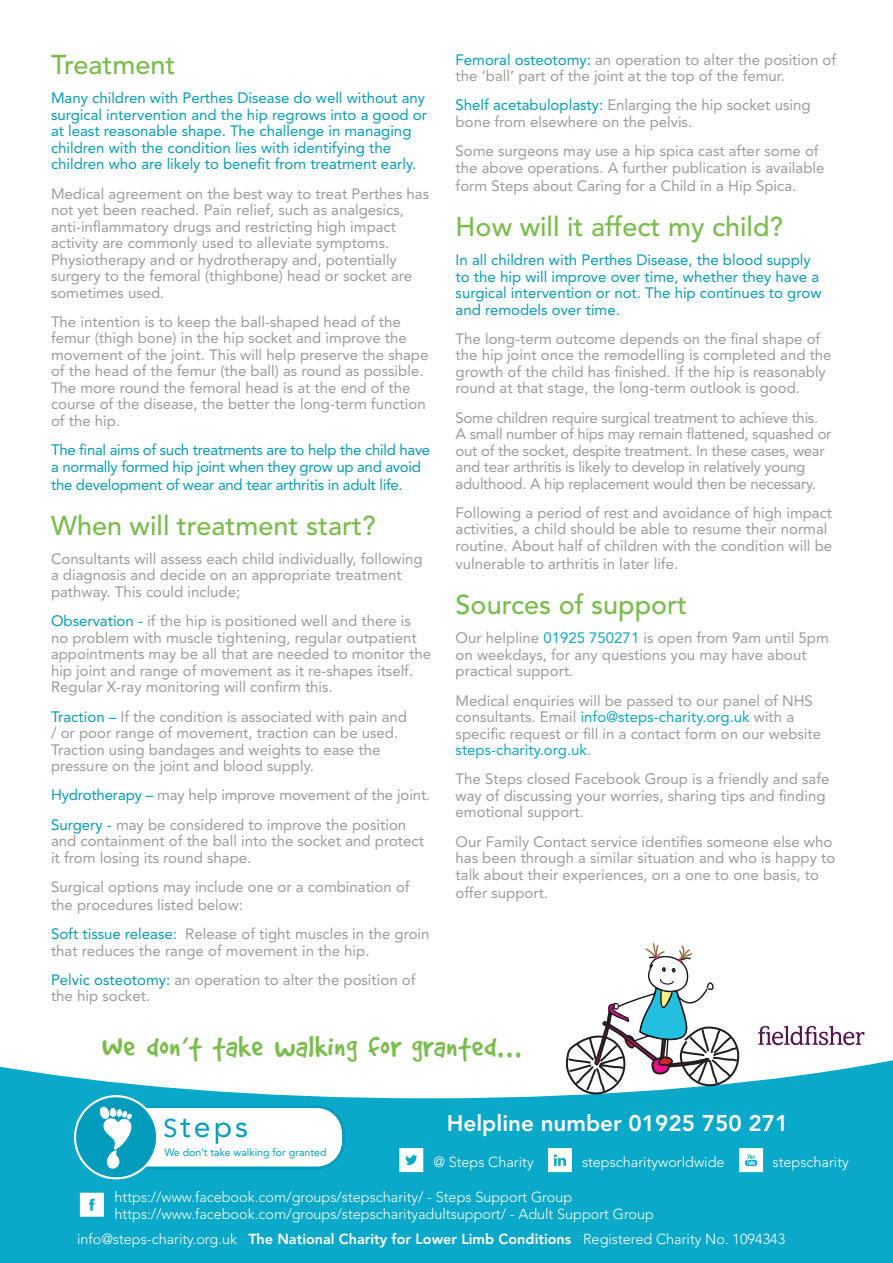
<style>
.page{position:relative;width:893px;height:1263px;background:#fff}
.page>*{position:absolute;margin:0;border:0;box-sizing:border-box;transform-origin:0 0}
.t1{font:33px "Toddler";color:#79bd4c}
.t2{font:30.3px "Avenir";color:#049cbd}
.t3{font:500 27px "Avenir";color:#79bd4c}
.t4{font:800 22.5px "Avenir";color:#fff}
.t5{font:15px/16.5px "Avenir";color:#9d9b98}
.t6{font:15px/16.5px "Avenir";color:#049cbd}
.t7{font:15px/16.5px "Avenir";letter-spacing:-.02em;color:#9d9b98}
.t8{font:15px/16.5px "Avenir";letter-spacing:-.02em;color:#049cbd}
.t9{font:300 14.4px/17.4px "Avenir";color:#fff}
.t10{font:10.65px "Avenir";color:#049cbd}
.s1{color:#049cbd}
.s2{color:#0aa8c9}
.s3{font-size:25.35px}
.s4{font-weight:800}
</style>
<div class="page">
<svg style="left:0;top:1060px;width:893px;height:203px;background:#28b2cf"></svg>
<div style="left:86px;top:1107px;width:256px;height:61px;background:#fff;border-radius:27px"></div>
<div style="left:86px;top:1105px;width:259px;height:64px;border:3px solid #049cbd;border-radius:27px"></div>
<div style="left:75px;top:1096px;width:82px;height:82px;background:#049cbd;border-radius:50%"></div>
<div style="left:74px;top:1095px;width:84px;height:84px;border:2px solid #fff;border-radius:50%"></div>
<svg style="left:99px;top:1107px;width:33px;height:61px"></svg>
<svg style="left:565px;top:943px;width:183px;height:155px"></svg>
<svg style="left:758px;top:1026px;width:106px;height:19px"></svg>
<svg style="left:80px;top:1193px;width:24px;height:24px"></svg>
<svg style="left:399px;top:1148px;width:24px;height:24px"></svg>
<svg style="left:548px;top:1148px;width:24px;height:24px"></svg>
<svg style="left:739px;top:1148px;width:24px;height:24px"></svg>
<h3 class="t3" style="left:51px;top:49px;width:126px">Treatment</h3>
<p class="t6" style="left:51px;top:90px;width:378px">Many children with Perthes Disease do well without any surgical intervention and the hip regrows into a good or at least reasonable shape. The challenge in managing children with the condition lies with identifying the children who are likely to benefit from treatment early.</p>
<p class="t5" style="left:51px;top:185px;width:380px">Medical agreement on the best way to treat Perthes has not yet been reached. Pain relief, such as analgesics, anti-inflammatory drugs and restricting high impact activity are commonly used to alleviate symptoms.<br>Physiotherapy and or hydrotherapy and, potentially surgery to the femoral (thighbone) head or socket are sometimes used.</p>
<p class="t5" style="left:51px;top:313px;width:379px">The intention is to keep the ball-shaped head of the femur (thigh bone) in the hip socket and improve the movement of the joint. This will help preserve the shape of the head of the femur (the ball) as round as possible.<br>The more round the femoral head is at the end of the course of the disease, the better the long-term function of the hip.</p>
<p class="t8" style="left:51px;top:442px;width:381px">The final aims of such treatments are to help the child have a normally formed hip joint when they grow up and avoid</p>
<p class="t8" style="left:51px;top:476px;width:353px">the development of wear and tear arthritis in adult life.</p>
<h3 class="t3" style="left:51px;top:510px;width:326px">When will treatment start?</h3>
<p class="t5" style="left:51px;top:551px;width:373px">Consultants will assess each child individually, following a diagnosis and decide on an appropriate treatment pathway. This could include;</p>
<p class="t5" style="left:51px;top:613px;width:381px"><span class="s1">Observation -</span> if the hip is positioned well and there is no problem with muscle tightening, regular outpatient appointments may be all that are needed to monitor the hip joint and range of movement as it re-shapes itself.<br>Regular X-ray monitoring will confirm this.</p>
<p class="t5" style="left:51px;top:708px;width:358px"><span class="s1">Traction –</span> If the condition is associated with pain and / or poor range of movement, traction can be used.<br>Traction using bandages and weights to ease the pressure on the joint and blood supply.</p>
<p class="t5" style="left:51px;top:780px;width:381px;line-height:29.2px"><span class="s1">Hydrotherapy –</span> may help improve movement of the joint.<br><span class="s1">Surgery -</span> may be considered to improve the position</p>
<p class="t5" style="left:51px;top:833px;width:375px">and containment of the ball into the socket and protect it from losing its round shape.</p>
<p class="t5" style="left:51px;top:878px;width:360px;line-height:18px">Surgical options may include one or a combination of the procedures listed below:</p>
<p class="t5" style="left:51px;top:926px;width:380px"><span class="s1">Soft tissue release:</span> Release of tight muscles in the groin that reduces the range of movement in the hip.</p>
<p class="t5" style="left:51px;top:971px;width:366px"><span class="s1">Pelvic osteotomy:</span> an operation to alter the position of the hip socket.</p>
<p class="t5" style="left:456px;top:51px;width:382px"><span class="s1">Femoral osteotomy:</span> an operation to alter the position of the ‘ball’ part of the joint at the top of the femur.</p>
<p class="t5" style="left:456px;top:97px;width:356px"><span class="s1">Shelf acetabuloplasty:</span> Enlarging the hip socket using bone from elsewhere on the pelvis.</p>
<p class="t5" style="left:456px;top:143px;width:370px">Some surgeons may use a hip spica cast after some of the above operations. A further publication is available</p>
<p class="t5" style="left:456px;top:177px;width:342px">form Steps about Caring for a Child in a Hip Spica.</p>
<h3 class="t3" style="left:456px;top:211px;width:329px">How will it affect my child?</h3>
<p class="t6" style="left:456px;top:252px;width:367px">In all children with Perthes Disease, the blood supply to the hip will improve over time, whether they have a surgical intervention or not. The hip continues to grow and remodels over time.</p>
<p class="t5" style="left:456px;top:330px;width:378px">The long-term outcome depends on the final shape of the hip joint once the remodelling is completed and the growth of the child has finished. If the hip is reasonably round at that stage, the long-term outlook is good.</p>
<p class="t7" style="left:456px;top:409px;width:377px">Some children require surgical treatment to achieve this.<br>A small number of hips may remain flattened, squashed or out of the socket, despite treatment. In these cases, wear and tear arthritis is likely to develop in relatively young adulthood. A hip replacement would then be necessary.</p>
<p class="t5" style="left:456px;top:504px;width:378px">Following a period of rest and avoidance of high impact activities, a child should be able to resume their normal routine. About half of children with the condition will be</p>
<p class="t5" style="left:456px;top:555px;width:224px">vulnerable to arthritis in later life.</p>
<h3 class="t3" style="left:456px;top:589px;width:233px">Sources of support</h3>
<p class="t5" style="left:456px;top:630px;width:375px">Our helpline <span class="s2">01925 750271</span> is open from 9am until 5pm on weekdays, for any questions you may have about practical support.</p>
<p class="t5" style="left:456px;top:692px;width:367px">Medical enquiries will be passed to our panel of NHS consultants. Email <span class="s2">info@steps-charity.org.uk</span> with a specific request or fill in a contact form on our website <span class="s2">steps-charity.org.uk</span>.</p>
<p class="t5" style="left:456px;top:771px;width:375px">The Steps closed Facebook Group is a friendly and safe way of discussing your worries, sharing tips and finding emotional support.</p>
<p class="t5" style="left:456px;top:833px;width:381px">Our Family Contact service identifies someone else who has been through a similar situation and who is happy to talk about their experiences, on a one to one basis, to</p>
<p class="t5" style="left:456px;top:884px;width:94px">offer support.</p>
<h1 class="t1" style="left:102px;top:1028px;width:422px">We don’t take walking for granted...</h1>
<h2 class="t2" style="left:164px;top:1102px;width:86px"><span class="s3">S</span>teps</h2>
<h3 class="t4" style="left:447px;top:1110px;width:343px">Helpline number 01925 750 271</h3>
<p class="t10" style="left:165px;top:1144px;width:163px">We don’t take walking for granted</p>
<p class="t9" style="left:433px;top:1153px;width:102px">@ Steps Charity</p>
<p class="t9" style="left:582px;top:1153px;width:144px">stepscharityworldwide</p>
<p class="t9" style="left:773px;top:1153px;width:78px">stepscharity</p>
<p class="t9" style="left:115px;top:1188px;width:541px">https://www.facebook.com/groups/stepscharity/ - Steps Support Group https://www.facebook.com/groups/stepscharityadultsupport/ - Adult Support Group</p>
<p class="t9" style="left:77px;top:1230px;width:710px">info@steps-charity.org.uk <span class="s4">The National Charity for Lower Limb Conditions</span> Registered Charity No. 1094343</p>
</div>
